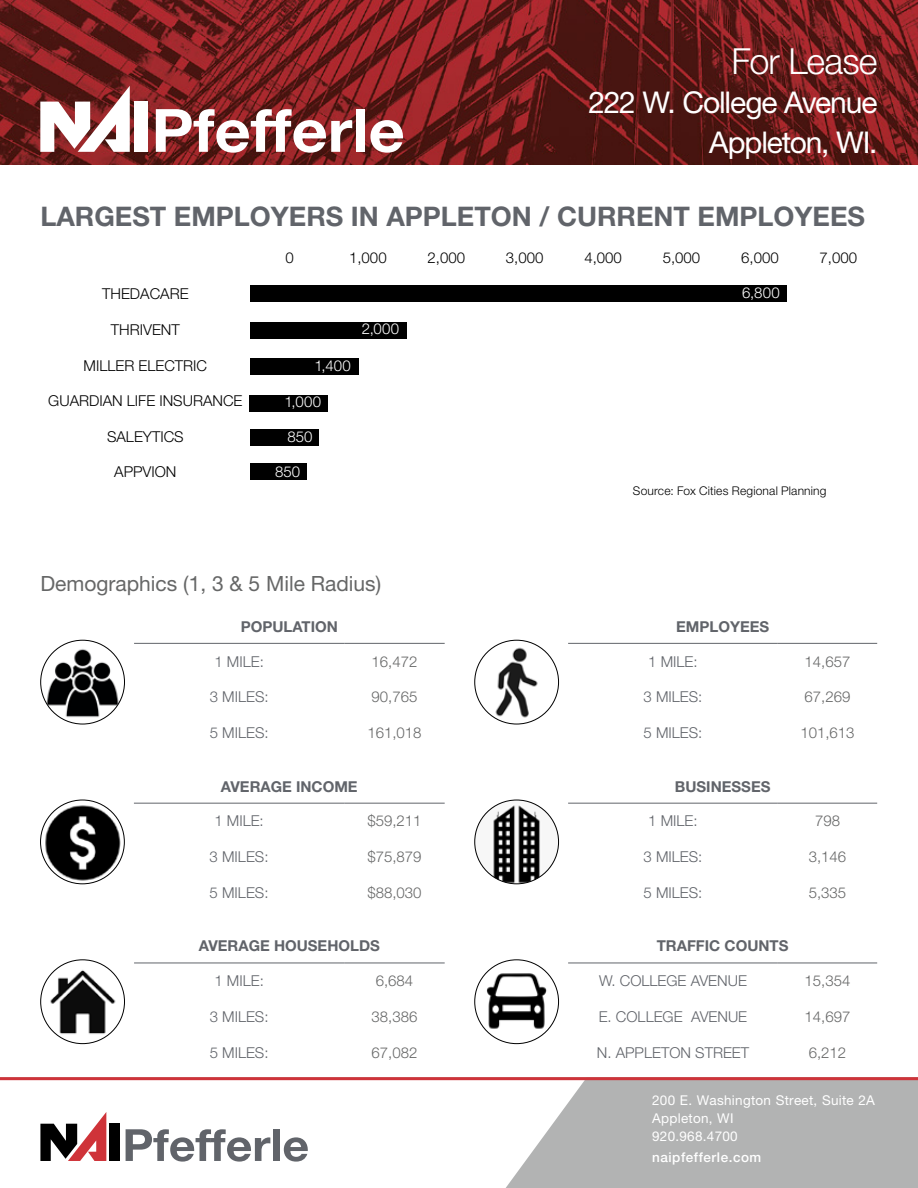
<style>
.page{position:relative;width:918px;height:1188px;background:#fff}
.page>*{position:absolute;margin:0;border:0;box-sizing:border-box;transform-origin:0 0}
.t1{font:300 36px "Helvetica Neue LT Std";letter-spacing:-.025em;color:#fff}
.t2{font:30px/39.5px "Helvetica Neue LT Std";letter-spacing:-.035em;color:#fff;text-align:right}
.t3{font:700 27px "Helvetica Neue LT Std";color:#61646a}
.t4{font:21px "Helvetica Neue LT Std";color:#666767}
.t5{font:300 15px "Helvetica Neue LT Std";color:#61646a}
.t6{font:300 15px "Helvetica Neue LT Std";color:#666767}
.t7{font:300 15px "Helvetica Neue LT Std";color:#000}
.t8{font:700 15px "Helvetica Neue LT Std";color:#61646a}
.t9{font:300 15px "Helvetica Neue LT Std";letter-spacing:.015em;color:#fff}
.t10{font:13.5px/18px "Helvetica Neue LT Std";letter-spacing:.02em;color:#fff}
.t11{font:500 13.5px "Helvetica Neue LT Std";letter-spacing:.04em;color:#fff}
.t12{font:300 12px "Helvetica Neue LT Std";letter-spacing:.015em;color:#000}
</style>
<div class="page">
<div style="left:0;top:1078px;width:918px;height:110px;background:#b2b3b3"></div>
<svg style="left:0;top:1080px;width:586px;height:108px;background:#f8f7f7"></svg>
<hr style="left:0;top:1077px;width:918px;height:3px;background:#cf3339">
<div style="left:110px;top:1124px;width:10px;height:37px;background:#000"></div>
<svg style="left:40px;top:1112px;width:66px;height:49px;background:#a57f80"></svg>
<svg style="left:126px;top:1129px;width:144px;height:33px;background:#b7b9bb"></svg>
<div style="left:273px;top:1129px;width:7px;height:32px;background:#61646a"></div>
<svg style="left:284px;top:1137px;width:24px;height:25px"></svg>
<img style="left:0;top:0;width:918px;height:165px">
<div style="left:134px;top:102px;width:14px;height:50px;background:#fff"></div>
<svg style="left:40px;top:86px;width:90px;height:66px"></svg>
<svg style="left:156px;top:109px;width:196px;height:44px"></svg>
<div style="left:356px;top:109px;width:9px;height:43px;background:#fff"></div>
<svg style="left:370px;top:120px;width:33px;height:33px"></svg>
<hr style="left:134px;top:643px;width:210px;height:1px;background:#61646a">
<hr style="left:344px;top:643px;width:101px;height:1px;background:#61646a">
<hr style="left:134px;top:803px;width:210px;height:1px;background:#61646a">
<hr style="left:344px;top:803px;width:101px;height:1px;background:#61646a">
<hr style="left:134px;top:963px;width:210px;height:1px;background:#61646a">
<hr style="left:344px;top:963px;width:101px;height:1px;background:#61646a">
<hr style="left:568px;top:643px;width:210px;height:1px;background:#61646a">
<hr style="left:778px;top:643px;width:99px;height:1px;background:#61646a">
<hr style="left:568px;top:803px;width:210px;height:1px;background:#61646a">
<hr style="left:778px;top:803px;width:99px;height:1px;background:#61646a">
<hr style="left:568px;top:963px;width:210px;height:1px;background:#61646a">
<hr style="left:778px;top:963px;width:99px;height:1px;background:#61646a">
<img style="left:41px;top:640px;width:84px;height:84px;border-radius:42px">
<img style="left:41px;top:800px;width:83px;height:84px;border-radius:42px">
<img style="left:41px;top:960px;width:84px;height:84px;border-radius:42px">
<img style="left:475px;top:640px;width:84px;height:84px;border-radius:41px">
<img style="left:475px;top:800px;width:84px;height:84px;border-radius:42px">
<img style="left:475px;top:960px;width:84px;height:84px;border-radius:42px">
<div style="left:250px;top:285px;width:536px;height:17px;background:#000"></div>
<div style="left:250px;top:322px;width:156px;height:16px;background:#000"></div>
<div style="left:250px;top:359px;width:109px;height:16px;background:#000"></div>
<div style="left:250px;top:395px;width:78px;height:16px;background:#000"></div>
<div style="left:250px;top:430px;width:69px;height:16px;background:#000"></div>
<div style="left:250px;top:464px;width:57px;height:16px;background:#000"></div>
<h1 class="t1" style="left:731px;top:39px;width:148px">For Lease</h1>
<h2 class="t2" style="left:588px;top:82px;width:291px">222 W. College Avenue<br>Appleton, WI.</h2>
<h3 class="t3" style="left:40px;top:200px;width:826px">LARGEST EMPLOYERS IN APPLETON / CURRENT EMPLOYEES</h3>
<p class="t7" style="left:285px;top:249px;width:10px">0</p>
<p class="t7" style="left:349px;top:249px;width:39px">1,000</p>
<p class="t7" style="left:428px;top:249px;width:39px">2,000</p>
<p class="t7" style="left:506px;top:249px;width:39px">3,000</p>
<p class="t7" style="left:584px;top:249px;width:39px">4,000</p>
<p class="t7" style="left:663px;top:249px;width:39px">5,000</p>
<p class="t7" style="left:741px;top:249px;width:39px">6,000</p>
<p class="t7" style="left:820px;top:249px;width:39px">7,000</p>
<p class="t7" style="left:102px;top:285px;width:88px">THEDACARE</p>
<p class="t7" style="left:111px;top:320px;width:70px">THRIVENT</p>
<p class="t7" style="left:84px;top:356px;width:125px">MILLER ELECTRIC</p>
<p class="t7" style="left:48px;top:392px;width:196px">GUARDIAN LIFE INSURANCE</p>
<p class="t7" style="left:107px;top:428px;width:78px">SALEYTICS</p>
<p class="t7" style="left:114px;top:463px;width:64px">APPVION</p>
<p class="t9" style="left:742px;top:283px;width:39px">6,800</p>
<p class="t9" style="left:362px;top:320px;width:39px">2,000</p>
<p class="t9" style="left:314px;top:356px;width:38px">1,400</p>
<p class="t9" style="left:284px;top:393px;width:38px">1,000</p>
<p class="t9" style="left:287px;top:427px;width:27px">850</p>
<p class="t9" style="left:275px;top:462px;width:27px">850</p>
<h3 class="t4" style="left:40px;top:571px;width:342px">Demographics (1, 3 &amp; 5 Mile Radius)</h3>
<p class="t8" style="left:241px;top:617px;width:99px">POPULATION</p>
<p class="t5" style="left:214px;top:652px;width:51px">1 MILE:</p>
<p class="t6" style="left:372px;top:652px;width:47px">16,472</p>
<p class="t5" style="left:210px;top:688px;width:60px">3 MILES:</p>
<p class="t6" style="left:372px;top:688px;width:47px">90,765</p>
<p class="t5" style="left:210px;top:724px;width:60px">5 MILES:</p>
<p class="t6" style="left:367px;top:724px;width:56px">161,018</p>
<p class="t8" style="left:221px;top:777px;width:138px">AVERAGE INCOME</p>
<p class="t5" style="left:214px;top:812px;width:51px">1 MILE:</p>
<p class="t6" style="left:367px;top:812px;width:56px">$59,211</p>
<p class="t5" style="left:210px;top:848px;width:60px">3 MILES:</p>
<p class="t6" style="left:367px;top:848px;width:56px">$75,879</p>
<p class="t5" style="left:210px;top:883px;width:60px">5 MILES:</p>
<p class="t6" style="left:367px;top:883px;width:56px">$88,030</p>
<p class="t8" style="left:199px;top:937px;width:183px">AVERAGE HOUSEHOLDS</p>
<p class="t5" style="left:214px;top:972px;width:51px">1 MILE:</p>
<p class="t6" style="left:376px;top:972px;width:39px">6,684</p>
<p class="t5" style="left:210px;top:1007px;width:60px">3 MILES:</p>
<p class="t6" style="left:372px;top:1007px;width:47px">38,386</p>
<p class="t5" style="left:210px;top:1043px;width:60px">5 MILES:</p>
<p class="t6" style="left:372px;top:1043px;width:47px">67,082</p>
<p class="t12" style="left:633px;top:483px;width:195px">Source: Fox Cities Regional Planning</p>
<p class="t8" style="left:676px;top:617px;width:95px">EMPLOYEES</p>
<p class="t5" style="left:648px;top:652px;width:51px">1 MILE:</p>
<p class="t6" style="left:805px;top:652px;width:47px">14,657</p>
<p class="t5" style="left:644px;top:688px;width:60px">3 MILES:</p>
<p class="t6" style="left:805px;top:688px;width:47px">67,269</p>
<p class="t5" style="left:644px;top:724px;width:60px">5 MILES:</p>
<p class="t6" style="left:800px;top:724px;width:56px">101,613</p>
<p class="t8" style="left:675px;top:777px;width:97px">BUSINESSES</p>
<p class="t5" style="left:648px;top:812px;width:51px">1 MILE:</p>
<p class="t6" style="left:815px;top:812px;width:27px">798</p>
<p class="t5" style="left:644px;top:848px;width:60px">3 MILES:</p>
<p class="t6" style="left:809px;top:848px;width:39px">3,146</p>
<p class="t5" style="left:644px;top:883px;width:60px">5 MILES:</p>
<p class="t6" style="left:809px;top:883px;width:39px">5,335</p>
<p class="t8" style="left:657px;top:937px;width:133px">TRAFFIC COUNTS</p>
<p class="t5" style="left:599px;top:972px;width:149px">W. COLLEGE AVENUE</p>
<p class="t6" style="left:805px;top:972px;width:47px">15,354</p>
<p class="t5" style="left:599px;top:1007px;width:150px">E. COLLEGE AVENUE</p>
<p class="t6" style="left:805px;top:1007px;width:47px">14,697</p>
<p class="t5" style="left:597px;top:1043px;width:154px">N. APPLETON STREET</p>
<p class="t6" style="left:809px;top:1043px;width:39px">6,212</p>
<p class="t10" style="left:652px;top:1091px;width:224px">200 E. Washington Street, Suite 2A<br>Appleton, WI<br>920.968.4700</p>
<p class="t11" style="left:652px;top:1149px;width:111px">naipfefferle.com</p>
</div>
